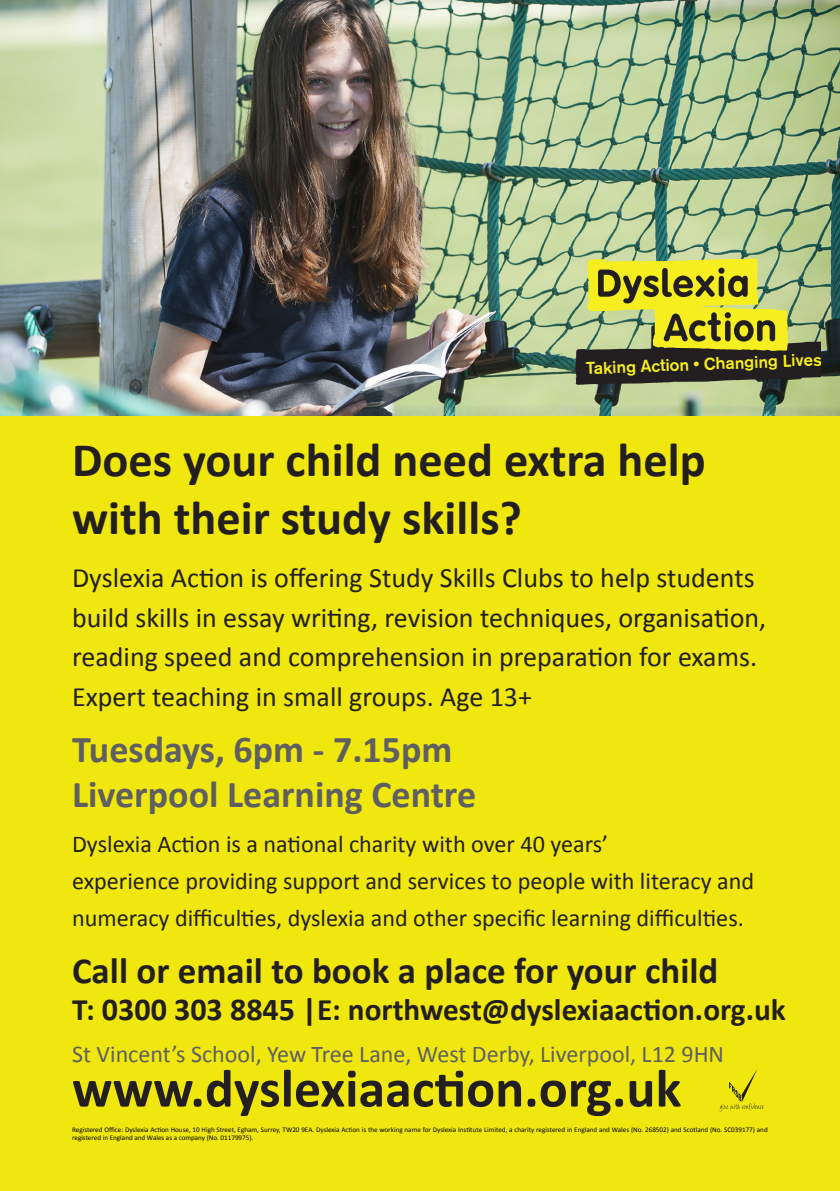
<style>
.page{position:relative;width:840px;height:1191px;background:#fff}
.page>*{position:absolute;margin:0;border:0;box-sizing:border-box;transform-origin:0 0}
.t1{font:700 54px "Calibri";color:#231f20}
.t2{font:700 48.4px/58px "Calibri";color:#231f20}
.t3{font:700 38px "Calibri";color:#5f5f62}
.t4{font:700 37px "Calibri";color:#231f20}
.t5{font:700 31.2px "Calibri";color:#231f20}
.t6{font:28px/39.8px "Calibri";color:#231f20}
.t7{font:24.2px/37px "Calibri";color:#231f20}
.t8{font:24px "Calibri";color:#5f5f62}
.t9{font:500 17px "Akzidenz Grotesk BE";color:#f7ee1f}
.t10{font:7.2px/8.6px "Calibri";color:#000}
.s1{font-size:32px}
</style>
<div class="page">
<div style="left:0;top:415px;width:839px;height:776px;background:#f0e70e"></div>
<img style="left:0;top:0;width:839px;height:415px">
<div style="left:72px;top:1126px;width:695px;height:16px;background:#f0e70e"></div>
<svg style="left:719px;top:1068px;width:44px;height:43px"></svg>
<svg style="left:575px;top:258px;width:245px;height:127px"></svg>
<p class="t9" style="left:585px;top:357px;width:238px;rotate:-2deg">Taking Action • Changing Lives</p>
<p class="t2" style="left:72px;top:431px;width:634px">Does your child need extra help with their study skills?</p>
<p class="t6" style="left:72px;top:557px;width:695px">Dyslexia Action is offering Study Skills Clubs to help students build skills in essay writing, revision techniques, organisation, reading speed and comprehension in preparation for exams.<br>Expert teaching in small groups. Age 13+</p>
<p class="t3" style="left:72px;top:725px;width:381px">Tuesdays, 6pm - 7.15pm</p>
<p class="t3" style="left:72px;top:770px;width:405px">Liverpool Learning Centre</p>
<p class="t7" style="left:72px;top:825px;width:537px">Dyslexia Action is a national charity with over 40 years’</p>
<p class="t7" style="left:72px;top:862px;width:683px">experience providing support and services to people with literacy and numeracy difficulties, dyslexia and other specific learning difficulties.</p>
<p class="t4" style="left:72px;top:947px;width:647px">Call or email to book a place for your child</p>
<p class="t5" style="left:72px;top:990px;width:715px">T: <span class="s1">0300 303 8845</span> |E: northwest@dyslexiaaction.org.uk</p>
<p class="t8" style="left:72px;top:1039px;width:653px">St Vincent’s School, Yew Tree Lane, West Derby, Liverpool, L12 9HN</p>
<p class="t1" style="left:72px;top:1054px;width:610px">www.dyslexiaaction.org.uk</p>
<p class="t10" style="left:72px;top:1124px;width:696px">Registered Office: Dyslexia Action House, 10 High Street, Egham, Surrey, TW20 9EA. Dyslexia Action is the working name for Dyslexia Institute Limited, a charity registered in England and Wales (No. 268502) and Scotland (No. SC039177) and registered in England and Wales as a company (No. 01179975).</p>
</div>
